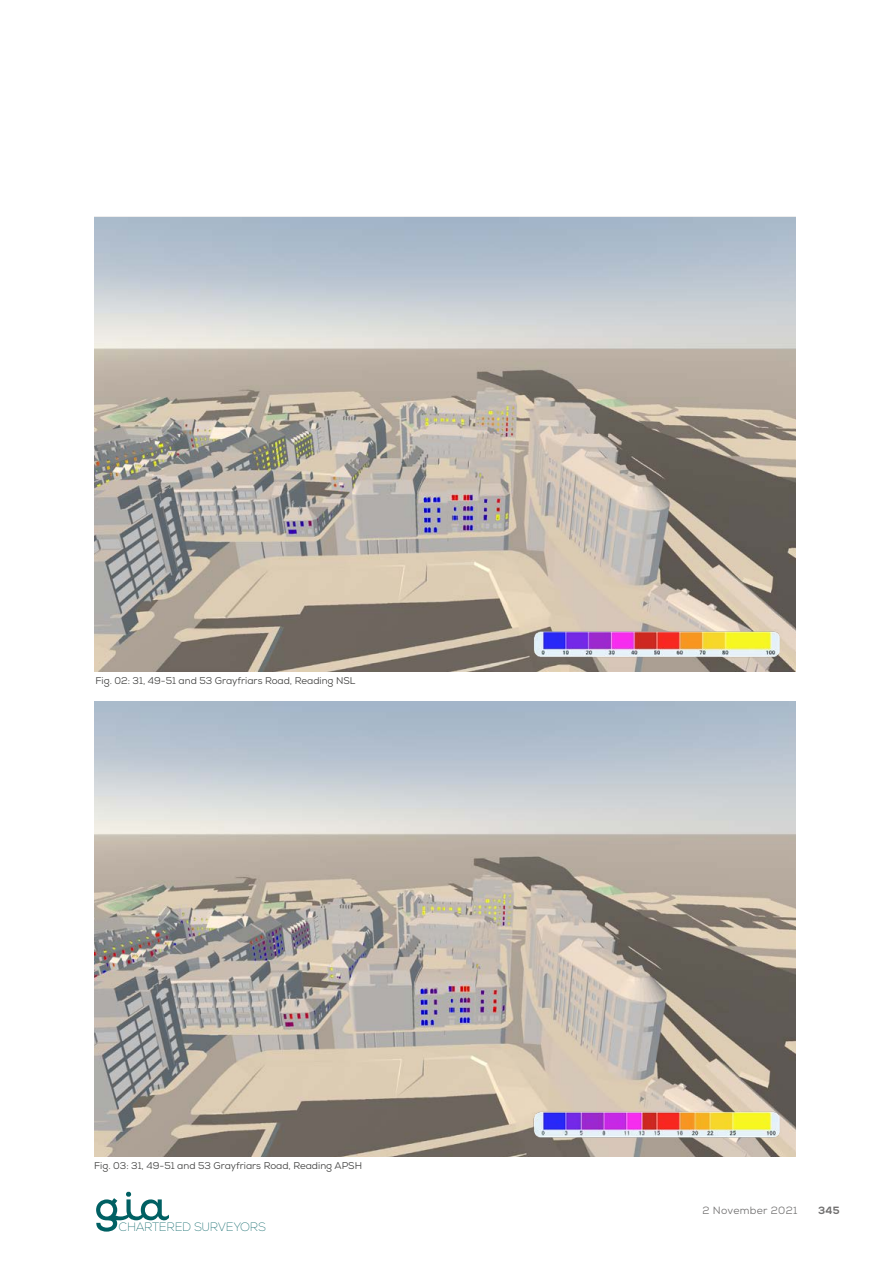
<style>
.page{position:relative;width:893px;height:1263px;background:#fff}
.page>*{position:absolute;margin:0;border:0;box-sizing:border-box;transform-origin:0 0}
.t1{font:100 12.15px "Nexa";letter-spacing:-.025em;color:#006063}
.t2{font:10.5px "Nexa";letter-spacing:.03em;color:#706f6f}
.t3{font:800 10.5px "Nexa";color:#706f6f}
.t4{font:9.75px "Nexa";color:#3c3c3b}
</style>
<div class="page">
<img style="left:94px;top:218px;width:702px;height:454px">
<img style="left:94px;top:702px;width:702px;height:455px">
<img style="left:532px;top:630px;width:249px;height:29px">
<img style="left:532px;top:1110px;width:249px;height:29px">
<svg style="left:96px;top:1191px;width:73px;height:40px"></svg>
<p class="t4" style="left:96px;top:674px;width:261px">Fig. 02: 31, 49-51 and 53 Grayfriars Road, Reading NSL</p>
<p class="t4" style="left:94px;top:1159px;width:269px">Fig. 03: 31, 49-51 and 53 Grayfriars Road, Reading APSH</p>
<p class="t1" style="left:119px;top:1220px;width:149px">CHARTERED SURVEYORS</p>
<p class="t2" style="left:702px;top:1203px;width:96px">2 November 2021</p>
<p class="t3" style="left:818px;top:1203px;width:23px">345</p>
<p class="t2" style="left:680px;top:1203px;width:118px">17 June 2021 (Draft 1)</p>
<p class="t3" style="left:829px;top:1203px;width:12px">17</p>
</div>
